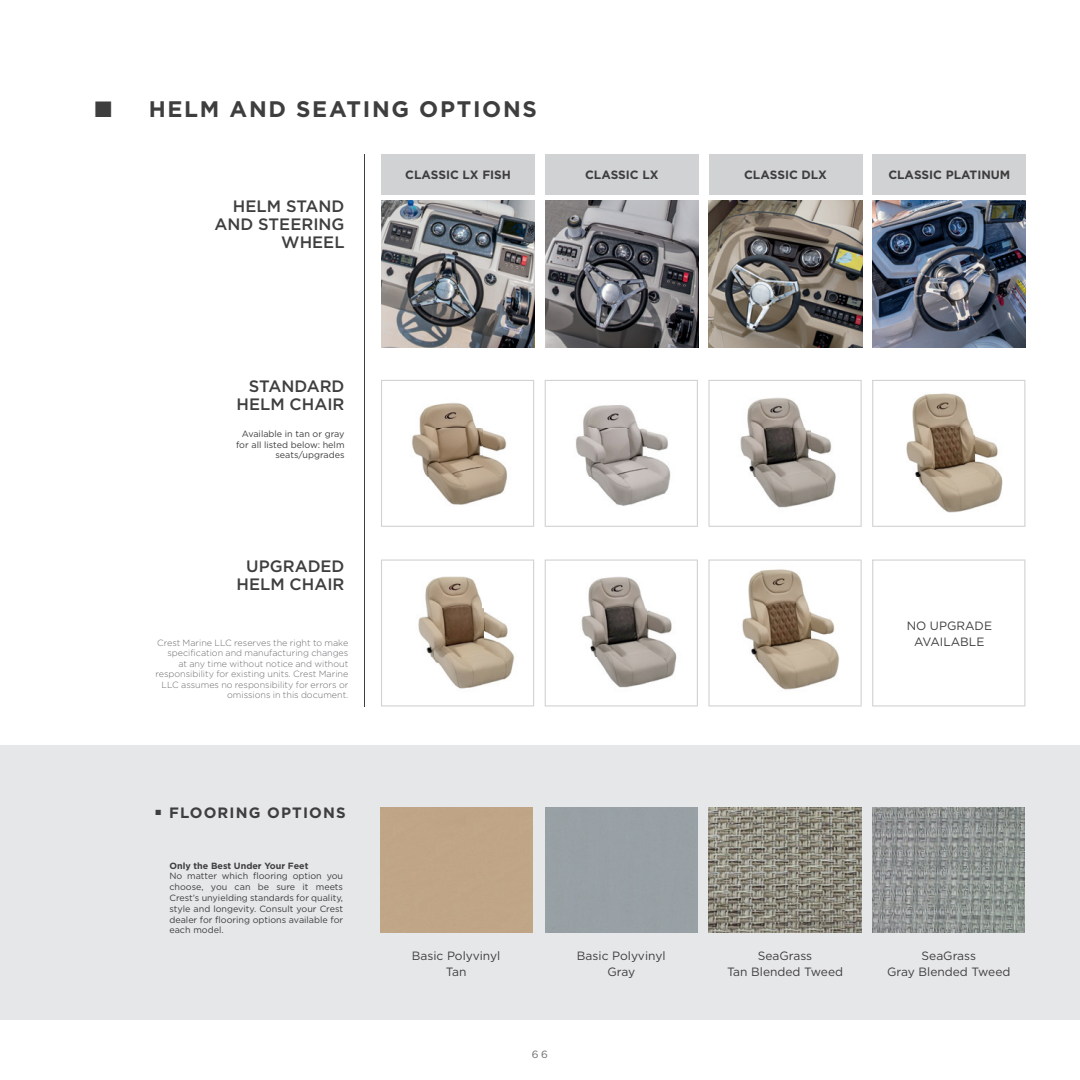
<style>
.page{position:relative;width:1080px;height:1080px;background:#fff}
.page>*{position:absolute;margin:0;border:0;box-sizing:border-box;transform-origin:0 0}
.t1{font:700 22.5px "Gotham";letter-spacing:.075em;color:#3e3e3f}
.t2{font:500 16.5px/18px "Gotham";color:#3e3e3f;text-align:right}
.t3{font:700 15px "Gotham";letter-spacing:.075em;color:#3e3e3f}
.t4{font:12px/16.5px "Gotham";color:#3e3e3f;text-align:center}
.t5{font:700 12px "Gotham";color:#3e3e3f}
.t6{font:10.5px "Gotham";color:#6c6d70}
.t7{font:9px/10.8px "Gotham";color:#3e3e3f;text-align:right}
.t8{font:300 9px/10.5px "Gotham";color:#6c6d70;text-align:right}
.t9{font:700 9px "Gotham";color:#3e3e3f}
</style>
<div class="page">
<svg style="left:0;top:746px;width:1080px;height:274px;background:#dcdcdc"></svg>
<hr style="left:364px;top:154px;width:1px;height:553px;background:#3e3e3f">
<div style="left:873px;top:154px;width:153px;height:41px;background:#d1d2d4"></div>
<div style="left:709px;top:154px;width:153px;height:41px;background:#d1d2d4"></div>
<img style="left:873px;top:200px;width:153px;height:147px">
<svg style="left:872px;top:380px;width:153px;height:147px"></svg>
<svg style="left:872px;top:560px;width:153px;height:146px"></svg>
<img style="left:709px;top:200px;width:153px;height:147px">
<svg style="left:708px;top:380px;width:154px;height:147px"></svg>
<svg style="left:708px;top:560px;width:154px;height:146px"></svg>
<div style="left:545px;top:154px;width:154px;height:41px;background:#d1d2d4"></div>
<img style="left:545px;top:200px;width:154px;height:147px">
<svg style="left:545px;top:380px;width:153px;height:147px"></svg>
<svg style="left:545px;top:560px;width:153px;height:146px"></svg>
<div style="left:381px;top:154px;width:154px;height:41px;background:#d1d2d4"></div>
<img style="left:381px;top:200px;width:154px;height:147px">
<svg style="left:381px;top:380px;width:153px;height:147px"></svg>
<svg style="left:381px;top:560px;width:153px;height:146px"></svg>
<img style="left:709px;top:808px;width:152px;height:125px">
<img style="left:873px;top:808px;width:152px;height:125px">
<h1 class="t1" style="left:95px;top:96px;width:444px">■ HELM AND SEATING OPTIONS</h1>
<h2 class="t2" style="left:214px;top:197px;width:132px">HELM STAND<br>AND STEERING<br>WHEEL</h2>
<h2 class="t2" style="left:237px;top:377px;width:109px">STANDARD<br>HELM CHAIR</h2>
<p class="t7" style="left:236px;top:428px;width:110px">Available in tan or gray for all listed below: helm seats/upgrades</p>
<h2 class="t2" style="left:237px;top:556px;width:109px;text-align:center">UPGRADED<br>HELM CHAIR</h2>
<p class="t8" style="left:155px;top:637px;width:194px">Crest Marine LLC reserves the right to make specification and manufacturing changes<br>at any time without notice and without responsibility for existing units. Crest Marine LLC assumes no responsibility for errors or omissions in this document.</p>
<h3 class="t3" style="left:156px;top:804px;width:192px">■ FLOORING OPTIONS</h3>
<p class="t9" style="left:169px;top:860px;width:141px">Only the Best Under Your Feet</p>
<p class="t7" style="left:169px;top:871px;width:175px;text-align:justify">No matter which flooring option you choose, you can be sure it meets Crest’s unyielding standards for quality, style and longevity. Consult your Crest dealer for flooring options available for each model.</p>
<h3 class="t5" style="left:405px;top:168px;width:107px">CLASSIC LX FISH</h3>
<h3 class="t5" style="left:585px;top:168px;width:75px">CLASSIC LX</h3>
<h3 class="t5" style="left:744px;top:168px;width:84px">CLASSIC DLX</h3>
<h3 class="t5" style="left:888px;top:168px;width:123px">CLASSIC PLATINUM</h3>
<h3 class="t4" style="left:907px;top:617px;width:87px">NO UPGRADE<br>AVAILABLE</h3>
<h3 class="t4" style="left:412px;top:947px;width:90px">Basic Polyvinyl<br>Tan</h3>
<h3 class="t4" style="left:577px;top:947px;width:90px">Basic Polyvinyl<br>Gray</h3>
<h3 class="t4" style="left:727px;top:947px;width:118px">SeaGrass<br>Tan Blended Tweed</h3>
<h3 class="t4" style="left:887px;top:947px;width:125px">SeaGrass<br>Gray Blended Tweed</h3>
<p class="t6" style="left:532px;top:1049px;width:18px">66</p>
</div>
